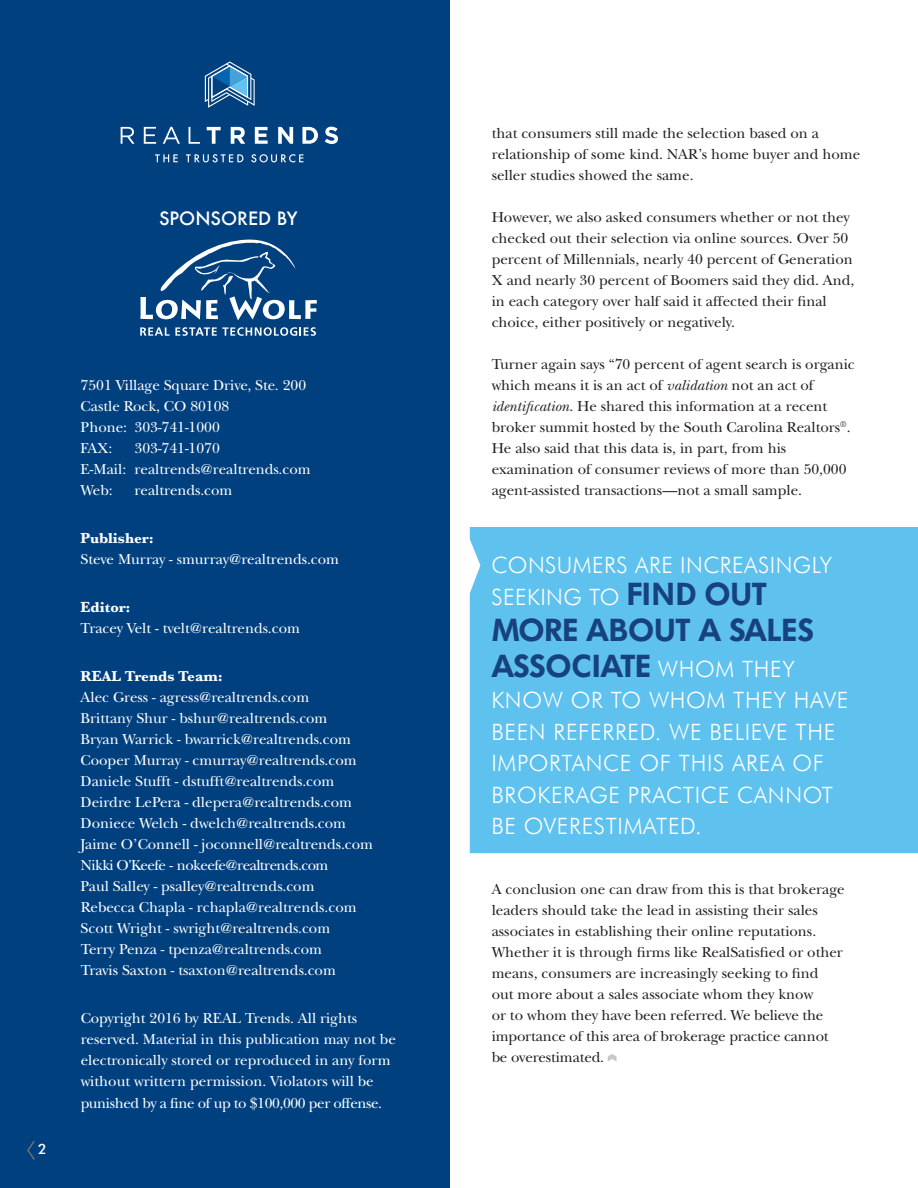
<style>
.page{position:relative;width:918px;height:1188px;background:#fff}
.page>*{position:absolute;margin:0;border:0;box-sizing:border-box;transform-origin:0 0}
.t1{font:600 31.5px/36px "Futura BQ";letter-spacing:-.01em;color:#17427d}
.t2{font:300 22.5px/31.5px "Futura BT";letter-spacing:.03em;color:#fff}
.t3{font:500 18px "Futura";color:#fff}
.t4{font:15px/21px "New Baskerville";color:#231f20}
.t5{font:15px/21px "New Baskerville";color:#fff}
.t6{font:500 14.25px "Futura BT";color:#fff}
.s1{font-family:"Baskerville";font-weight:700}
.s2{font-style:italic}
.s3{font-family:"Futura BQ";font-weight:600;font-size:31.5px;color:#17427d}
.s4{font-family:"Futura BT";font-weight:300;font-size:22.5px;color:#fff}
</style>
<div class="page">
<div style="left:0;top:0;width:450px;height:1188px;background:#00407f"></div>
<svg style="left:155px;top:154px;width:23px;height:8px"></svg>
<svg style="left:186px;top:154px;width:57px;height:8px"></svg>
<svg style="left:251px;top:154px;width:52px;height:8px"></svg>
<svg style="left:121px;top:127px;width:14px;height:17px"></svg>
<svg style="left:144px;top:127px;width:12px;height:17px"></svg>
<svg style="left:163px;top:127px;width:17px;height:17px"></svg>
<svg style="left:189px;top:127px;width:11px;height:17px"></svg>
<svg style="left:207px;top:127px;width:14px;height:17px"></svg>
<svg style="left:231px;top:127px;width:14px;height:17px"></svg>
<svg style="left:255px;top:127px;width:13px;height:17px"></svg>
<svg style="left:278px;top:127px;width:15px;height:17px"></svg>
<svg style="left:302px;top:127px;width:16px;height:17px"></svg>
<svg style="left:325px;top:127px;width:13px;height:17px"></svg>
<svg style="left:205px;top:61px;width:50px;height:47px"></svg>
<svg style="left:140px;top:239px;width:177px;height:81px"></svg>
<svg style="left:140px;top:327px;width:176px;height:9px"></svg>
<svg style="left:608px;top:1054px;width:9px;height:8px"></svg>
<div style="left:470px;top:527px;width:448px;height:326px;background:#5fc2ee"></div>
<svg style="left:27px;top:1141px;width:8px;height:19px"></svg>
<p class="t3" style="left:159px;top:206px;width:140px">SPONSORED BY</p>
<p class="t6" style="left:38px;top:1140px;width:10px">2</p>
<p class="t5" style="left:81px;top:375px;width:227px">7501 Village Square Drive, Ste. 200<br>Castle Rock, CO 80108<br>Phone: 303-741-1000<br>FAX:</p>
<p class="t5" style="left:81px;top:438px;width:232px;text-indent:54px">303-741-1070<br>E-Mail: realtrends@realtrends.com<br>Web:</p>
<p class="t5" style="left:135px;top:480px;width:99px">realtrends.com</p>
<p class="t5" style="left:81px;top:528px;width:260px"><span class="s1">Publisher:<br></span>Steve Murray - smurray@realtrends.com</p>
<p class="t5" style="left:81px;top:597px;width:221px"><span class="s1">Editor:<br></span>Tracey Velt - tvelt@realtrends.com</p>
<p class="t5" style="left:81px;top:666px;width:294px"><span class="s1">REAL Trends Team:<br></span>Alec Gress - agress@realtrends.com<br>Brittany Shur - bshur@realtrends.com<br>Bryan Warrick - bwarrick@realtrends.com Cooper Murray - cmurray@realtrends.com Daniele Stufft - dstufft@realtrends.com Deirdre LePera - dlepera@realtrends.com Doniece Welch - dwelch@realtrends.com Jaime O’Connell - joconnell@realtrends.com Nikki O'Keefe - nokeefe@realtrends.com<br>Paul Salley - psalley@realtrends.com</p>
<p class="t5" style="left:81px;top:918px;width:257px">Scott Wright - swright@realtrends.com<br>Terry Penza - tpenza@realtrends.com<br>Travis Saxton - tsaxton@realtrends.com</p>
<p class="t5" style="left:81px;top:897px;width:278px">Rebecca Chapla - rchapla@realtrends.com</p>
<p class="t5" style="left:81px;top:1008px;width:317px">Copyright 2016 by REAL Trends. All rights reserved. Material in this publication may not be electronically stored or reproduced in any form without writtern permission. Violators will be punished by a fine of up to $100,000 per offense.</p>
<p class="t4" style="left:492px;top:122px;width:370px">that consumers still made the selection based on a relationship of some kind. NAR’s home buyer and home seller studies showed the same.</p>
<p class="t4" style="left:492px;top:206px;width:364px">However, we also asked consumers whether or not they checked out their selection via online sources. Over 50 percent of Millennials, nearly 40 percent of Generation X and nearly 30 percent of Boomers said they did. And, in each category over half said it affected their final choice, either positively or negatively.</p>
<p class="t4" style="left:492px;top:353px;width:365px">Turner again says “70 percent of agent search is organic which means it is an act of <span class="s2">validation</span> not an act of <span class="s2">identification</span>. He shared this information at a recent broker summit hosted by the South Carolina Realtors<sup>®</sup>.<br>He also said that this data is, in part, from his examination of consumer reviews of more than 50,000 agent-assisted transactions—not a small sample.</p>
<p class="t2" style="left:491px;top:549px;width:342px">CONSUMERS ARE INCREASINGLY<br>SEEKING TO <span class="s3">FIND OUT</span></p>
<p class="t1" style="left:491px;top:612px;width:324px">MORE ABOUT A SALES<br>ASSOCIATE <span class="s4">WHOM THEY</span></p>
<p class="t2" style="left:491px;top:684px;width:359px">KNOW OR TO WHOM THEY HAVE<br>BEEN REFERRED. WE BELIEVE THE<br>IMPORTANCE OF THIS AREA OF<br>BROKERAGE PRACTICE CANNOT<br>BE OVERESTIMATED.</p>
<p class="t4" style="left:492px;top:878px;width:355px">A conclusion one can draw from this is that brokerage leaders should take the lead in assisting their sales associates in establishing their online reputations.<br>Whether it is through firms like RealSatisfied or other means, consumers are increasingly seeking to find<br>out more about a sales associate whom they know<br>or to whom they have been referred. We believe the importance of this area of brokerage practice cannot be overestimated.</p>
</div>
